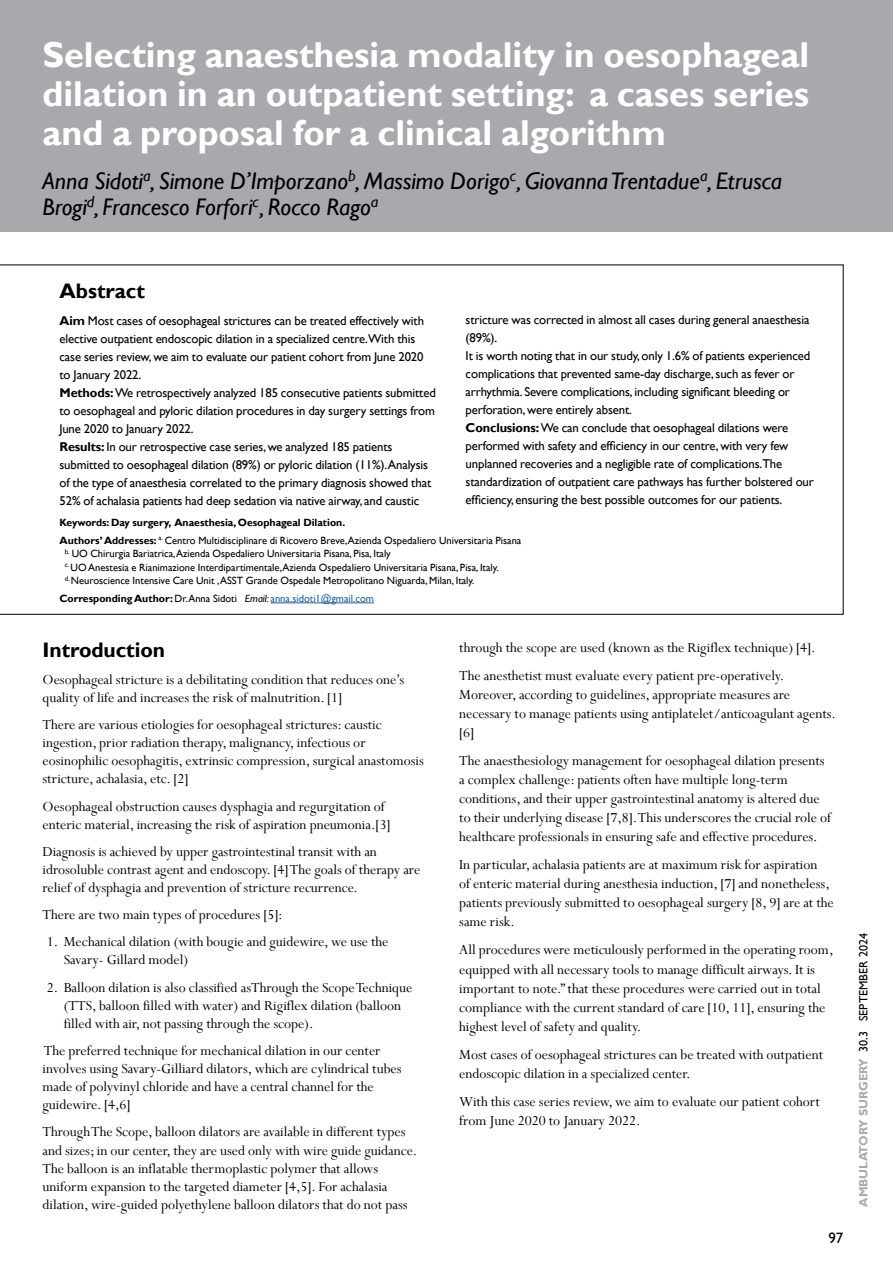
<style>
.page{position:relative;width:893px;height:1263px;background:#fff}
.page>*{position:absolute;margin:0;border:0;box-sizing:border-box;transform-origin:0 0}
.t1{font:700 36px/39px "Gill Sans";color:#fff;text-align:justify}
.t2{font:italic 24px/25.5px "Gill Sans";color:#000}
.t3{font:700 21px "Gill Sans";color:#000}
.t4{font:15.3px/18.1px "Perpetua";color:#000}
.t5{font:15px "Gill Sans";color:#000}
.t6{font:12.75px/18px "Gill Sans";letter-spacing:-.01em;color:#000}
.t7{font:700 12px "Gill Sans";color:#a9abae}
.t8{font:10.5px/13.5px "Gill Sans";color:#000}
.t9{font:10.5px "Gill Sans";color:#215e9e}
.s1{font-weight:700}
.s2{font-weight:700;color:#000}
.s3{color:#000}
.s4{font-style:italic;color:#000}
.s5{font-weight:400;color:#000}
</style>
<div class="page">
<div style="left:0;top:0;width:893px;height:232px;background:#a7a9ac"></div>
<svg style="left:0;top:265px;width:843px;height:349px"></svg>
<hr style="left:271px;top:603px;width:103px;height:1px;background:#215e9e">
<h1 class="t1" style="left:43px;top:37px;width:768px">Selecting anaesthesia modality in oesophageal dilation in an outpatient setting: a cases series and a proposal for a clinical algorithm</h1>
<h2 class="t2" style="left:43px;top:169px;width:741px">Anna Sidoti<sup>a</sup>, Simone D’Imporzano<sup>b</sup>, Massimo Dorigo<sup>c</sup>, Giovanna Trentadue<sup>a</sup>, Etrusca<br>Brogi<sup>d</sup>, Francesco Forfori<sup>c</sup>, Rocco Rago<sup>a</sup></h2>
<h3 class="t3" style="left:60px;top:278px;width:87px">Abstract</h3>
<p class="t6" style="left:60px;top:312px;width:378px"><span class="s1">Aim</span> Most cases of oesophageal strictures can be treated effectively with elective outpatient endoscopic dilation in a specialized centre.With this case series review, we aim to evaluate our patient cohort from June 2020 to January 2022.<br><span class="s1">Methods:</span> We retrospectively analyzed 185 consecutive patients submitted to oesophageal and pyloric dilation procedures in day surgery settings from June 2020 to January 2022.<br><span class="s1">Results:</span> In our retrospective case series, we analyzed 185 patients submitted to oesophageal dilation (89%) or pyloric dilation (11%).Analysis of the type of anaesthesia correlated to the primary diagnosis showed that 52% of achalasia patients had deep sedation via native airway, and caustic</p>
<p class="t6" style="left:466px;top:311px;width:350px">stricture was corrected in almost all cases during general anaesthesia (89%).<br>It is worth noting that in our study, only 1.6% of patients experienced complications that prevented same-day discharge, such as fever or arrhythmia. Severe complications, including significant bleeding or perforation, were entirely absent.<br><span class="s1">Conclusions:</span> We can conclude that oesophageal dilations were performed with safety and efficiency in our centre, with very few unplanned recoveries and a negligible rate of complications.The standardization of outpatient care pathways has further bolstered our efficiency, ensuring the best possible outcomes for our patients.</p>
<p class="t8" style="left:60px;top:514px;width:463px;line-height:17.7px"><span class="s1">Keywords: Day surgery, Anaesthesia, Oesophageal Dilation.<br>Authors’ Addresses:</span> <sup>a.</sup> Centro Multidisciplinare di Ricovero Breve,Azienda Ospedaliero Universitaria Pisana</p>
<p class="t8" style="left:65px;top:547px;width:436px"><sup>b.</sup> UO Chirurgia Bariatrica,Azienda Ospedaliero Universitaria Pisana, Pisa, Italy<br><sup>c.</sup> UO Anestesia e Rianimazione Interdipartimentale,Azienda Ospedaliero Universitaria Pisana, Pisa, Italy. <sup>d.</sup> Neuroscience Intensive Care Unit ,ASST Grande Ospedale Metropolitano Niguarda, Milan, Italy.</p>
<p class="t9" style="left:60px;top:592px;width:316px"><span class="s2">Corresponding Author:</span> <span class="s3">Dr.Anna Sidoti</span> <span class="s4">Email:</span> anna.sidoti1@gmail.com</p>
<h3 class="t3" style="left:43px;top:637px;width:124px">Introduction</h3>
<p class="t4" style="left:43px;top:670px;width:363px">Oesophageal stricture is a debilitating condition that reduces one’s quality of life and increases the risk of malnutrition. [1]</p>
<p class="t4" style="left:43px;top:715px;width:383px">There are various etiologies for oesophageal strictures: caustic ingestion, prior radiation therapy, malignancy, infectious or eosinophilic oesophagitis, extrinsic compression, surgical anastomosis stricture, achalasia, etc. [2]</p>
<p class="t4" style="left:43px;top:797px;width:349px">Oesophageal obstruction causes dysphagia and regurgitation of enteric material, increasing the risk of aspiration pneumonia.[3]</p>
<p class="t4" style="left:43px;top:842px;width:379px">Diagnosis is achieved by upper gastrointestinal transit with an idrosoluble contrast agent and endoscopy. [4] The goals of therapy are relief of dysphagia and prevention of stricture recurrence.</p>
<p class="t4" style="left:43px;top:905px;width:242px">There are two main types of procedures [5]:</p>
<p class="t4" style="left:64px;top:932px;width:326px;text-indent:-17px">1. Mechanical dilation (with bougie and guidewire, we use the<br>Savary- Gillard model)</p>
<p class="t4" style="left:64px;top:978px;width:350px;text-indent:-17px">2. Balloon dilation is also classified asThrough the Scope Technique (TTS, balloon filled with water) and Rigiflex dilation (balloon filled with air, not passing through the scope).</p>
<p class="t4" style="left:43px;top:1041px;width:361px">The preferred technique for mechanical dilation in our center involves using Savary-Gilliard dilators, which are cylindrical tubes made of polyvinyl chloride and have a central channel for the guidewire. [4,6]</p>
<p class="t4" style="left:43px;top:1123px;width:376px">Through The Scope, balloon dilators are available in different types and sizes; in our center, they are used only with wire guide guidance.<br>The balloon is an inflatable thermoplastic polymer that allows uniform expansion to the targeted diameter [4,5]. For achalasia dilation, wire-guided polyethylene balloon dilators that do not pass</p>
<p class="t4" style="left:459px;top:633px;width:358px;line-height:28px">through the scope are used (known as the Rigiflex technique) [4].<br>The anesthetist must evaluate every patient pre-operatively.</p>
<p class="t4" style="left:459px;top:685px;width:378px;line-height:19px">Moreover, according to guidelines, appropriate measures are necessary to manage patients using antiplatelet/anticoagulant agents. [6]</p>
<p class="t4" style="left:459px;top:751px;width:373px;line-height:19px">The anaesthesiology management for oesophageal dilation presents a complex challenge: patients often have multiple long-term conditions, and their upper gastrointestinal anatomy is altered due to their underlying disease [7,8]. This underscores the crucial role of healthcare professionals in ensuring safe and effective procedures.</p>
<p class="t4" style="left:459px;top:855px;width:376px;line-height:19px">In particular, achalasia patients are at maximum risk for aspiration<br>of enteric material during anesthesia induction, [7] and nonetheless, patients previously submitted to oesophageal surgery [8, 9] are at the same risk.</p>
<p class="t4" style="left:459px;top:940px;width:376px;line-height:19px">All procedures were meticulously performed in the operating room, equipped with all necessary tools to manage difficult airways. It is important to note.” that these procedures were carried out in total compliance with the current standard of care [10, 11], ensuring the highest level of safety and quality.</p>
<p class="t4" style="left:459px;top:1044px;width:365px;line-height:19px">Most cases of oesophageal strictures can be treated with outpatient endoscopic dilation in a specialized center.</p>
<p class="t4" style="left:459px;top:1091px;width:362px;line-height:19px">With this case series review, we aim to evaluate our patient cohort from June 2020 to January 2022.</p>
<p class="t5" style="left:828px;top:1229px;width:16px">97</p>
<p class="t7" style="left:856px;top:1207px;width:275px;rotate:-90deg">AMBULATORY SURGERY <span class="s5">30.3 SEPTEMBER 2024</span></p>
</div>
